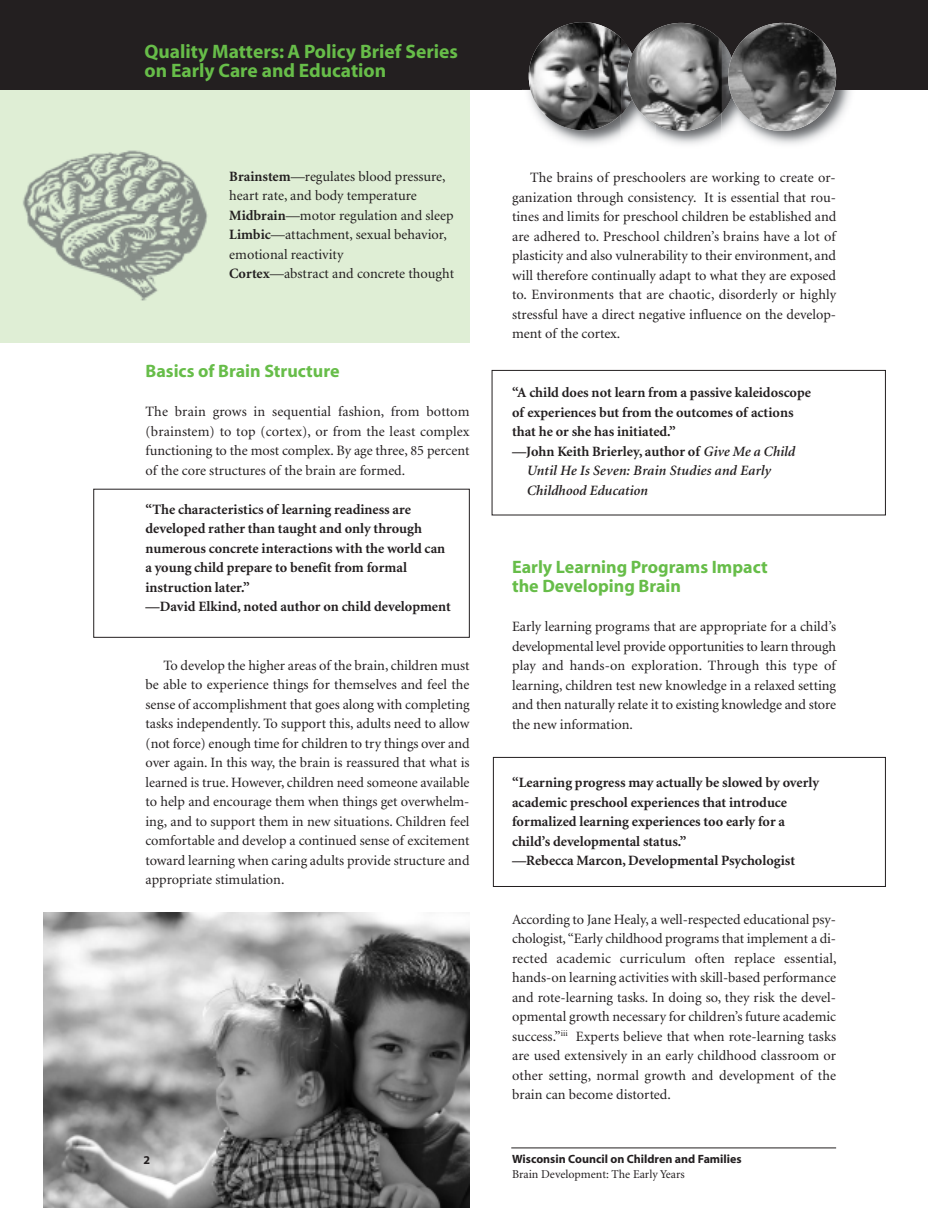
<style>
.page{position:relative;width:928px;height:1208px;background:#fff}
.page>*{position:absolute;margin:0;border:0;box-sizing:border-box;transform-origin:0 0}
.t1{font:700 19.5px/19.5px "Myriad";color:#67bd49}
.t2{font:700 18px/19.5px "Myriad";color:#67bd49}
.t3{font:14.25px/19.5px "Minion";color:#231f20;text-align:justify}
.t4{font:700 14.25px/19.5px "Minion";color:#231f20}
.t5{font:italic 600 14.25px "Minion";letter-spacing:.005em;color:#231f20}
.t6{font:700 12px "Myriad";color:#231f20}
.t7{font:12px "Minion";color:#231f20}
.s1{font-weight:700}
.s2{font-weight:600;font-style:italic}
</style>
<div class="page">
<img style="left:44px;top:912px;width:425px;height:295px">
<div style="left:0;top:9px;width:469px;height:333px;background:#dfeed5"></div>
<img style="left:23px;top:150px;width:185px;height:151px">
<div style="left:0;top:0;width:928px;height:90px;background:#231f20"></div>
<img style="left:528px;top:90px;width:93px;height:54px">
<img style="left:522px;top:22px;width:200px;height:68px">
<img style="left:529px;top:22px;width:108px;height:108px;border-radius:50%">
<img style="left:656px;top:113px;width:66px;height:31px">
<img style="left:621px;top:22px;width:35px;height:113px">
<img style="left:621px;top:38px;width:16px;height:76px">
<img style="left:627px;top:23px;width:108px;height:108px;border-radius:50%">
<img style="left:722px;top:22px;width:129px;height:122px">
<img style="left:722px;top:41px;width:13px;height:72px">
<img style="left:728px;top:23px;width:108px;height:108px;border-radius:50%">
<svg style="left:93px;top:370px;width:793px;height:516px"></svg>
<hr style="left:511px;top:1147px;width:325px;height:1px;background:#231f20">
<h1 class="t1" style="left:144px;top:43px;width:315px">Quality Matters: A Policy Brief Series on Early Care and Education</h1>
<p class="t3" style="left:229px;top:168px;width:226px;text-align:left"><span class="s1">Brainstem</span>—regulates blood pressure, heart rate, and body temperature <span class="s1">Midbrain</span>—motor regulation and sleep <span class="s1">Limbic</span>—attachment, sexual behavior, emotional reactivity<br><span class="s1">Cortex</span>—abstract and concrete thought</p>
<p class="t2" style="left:145px;top:362px;width:196px">Basics of Brain Structure</p>
<p class="t3" style="left:145px;top:403px;width:325px">The brain grows in sequential fashion, from bottom (brainstem) to top (cortex), or from the least complex functioning to the most complex. By age three, 85 percent of the core structures of the brain are formed.</p>
<p class="t4" style="left:145px;top:500px;width:307px">“The characteristics of learning readiness are developed rather than taught and only through numerous concrete interactions with the world can a young child prepare to benefit from formal instruction later.”<br>—David Elkind, noted author on child development</p>
<p class="t3" style="left:145px;top:656px;width:326px;text-indent:18px">To develop the higher areas of the brain, children must be able to experience things for themselves and feel the sense of accomplishment that goes along with completing tasks independently. To support this, adults need to allow (not force) enough time for children to try things over and over again. In this way, the brain is reassured that what is learned is true. However, children need someone available to help and encourage them when things get overwhelm&shy;ing, and to support them in new situations. Children feel comfortable and develop a continued sense of excitement toward learning when caring adults provide structure and appropriate stimulation.</p>
<p class="t6" style="left:143px;top:1155px;width:8px">2</p>
<p class="t3" style="left:512px;top:169px;width:326px;text-indent:18px">The brains of preschoolers are working to create or&shy;ganization through consistency. It is essential that rou&shy;tines and limits for preschool children be established and are adhered to. Preschool children’s brains have a lot of plasticity and also vulnerability to their environment, and will therefore continually adapt to what they are exposed to. Environments that are chaotic, disorderly or highly stressful have a direct negative influence on the develop&shy;ment of the cortex.</p>
<p class="t4" style="left:512px;top:384px;width:300px">“A child does not learn from a passive kaleidoscope</p>
<p class="t4" style="left:512px;top:403px;width:283px">of experiences but from the outcomes of actions</p>
<p class="t4" style="left:512px;top:423px;width:165px">that he or she has initiated.”</p>
<p class="t4" style="left:512px;top:442px;width:284px">—John Keith Brierley, author of <span class="s2">Give Me a Child</span></p>
<p class="t5" style="left:526px;top:465px;width:246px">Until He Is Seven: Brain Studies and Early</p>
<p class="t5" style="left:526px;top:484px;width:123px">Childhood Education</p>
<p class="t2" style="left:512px;top:558px;width:257px">Early Learning Programs Impact the Developing Brain</p>
<p class="t3" style="left:512px;top:618px;width:326px">Early learning programs that are appropriate for a child’s developmental level provide opportunities to learn through play and hands-on exploration. Through this type of learning, children test new knowledge in a relaxed setting and then naturally relate it to existing knowledge and store the new information.</p>
<p class="t4" style="left:512px;top:774px;width:309px">“Learning progress may actually be slowed by overly academic preschool experiences that introduce formalized learning experiences too early for a child’s developmental status.”<br>—Rebecca Marcon, Developmental Psychologist</p>
<p class="t3" style="left:512px;top:910px;width:326px">According to Jane Healy, a well-respected educational psy&shy;chologist, “Early childhood programs that implement a di&shy;rected academic curriculum often replace essential, hands-on learning activities with skill-based performance and rote-learning tasks. In doing so, they risk the devel&shy;opmental growth necessary for children’s future academic success.”<sup>iii</sup> Experts believe that when rote-learning tasks are used extensively in an early childhood classroom or other setting, normal growth and development of the brain can become distorted.</p>
<p class="t6" style="left:512px;top:1153px;width:231px">Wisconsin Council on Children and Families</p>
<p class="t7" style="left:512px;top:1168px;width:174px">Brain Development: The Early Years</p>
</div>
